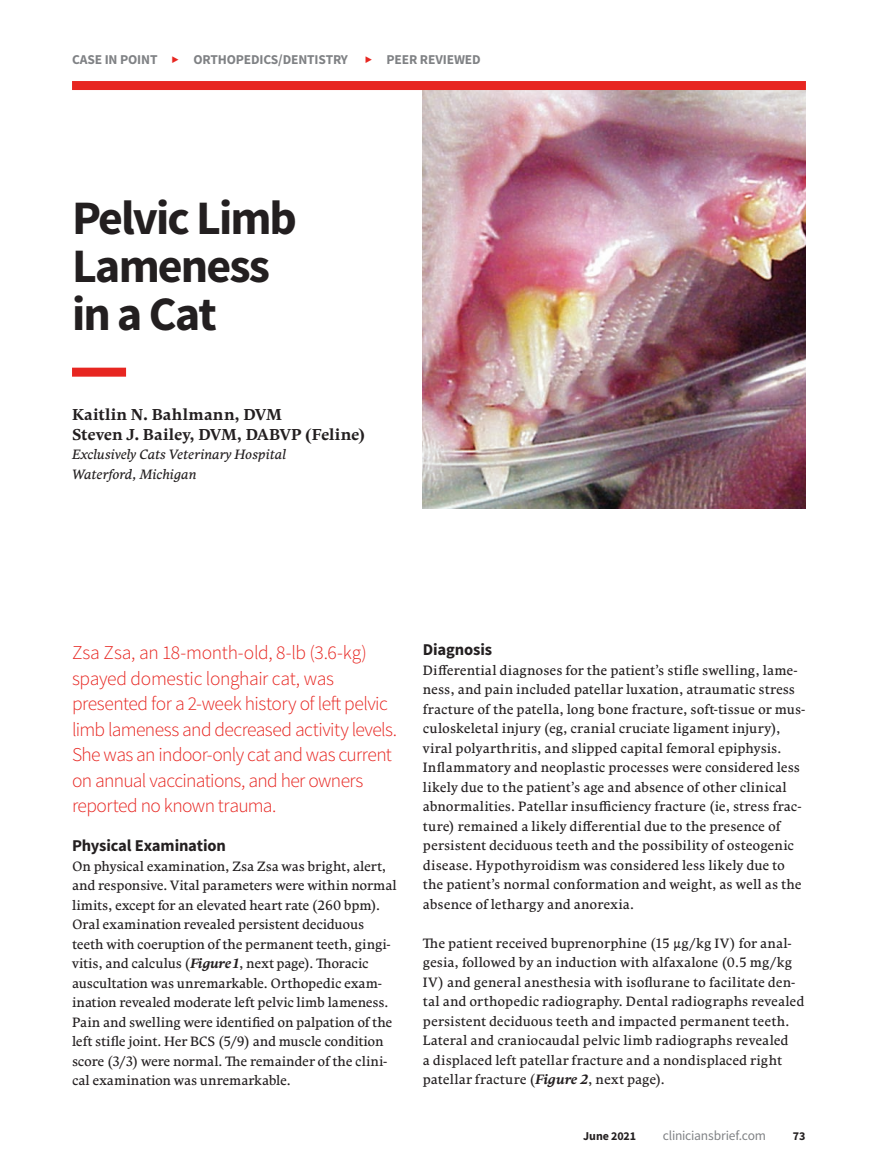
<style>
.page{position:relative;width:878px;height:1175px;background:#fff}
.page>*{position:absolute;margin:0;border:0;box-sizing:border-box;transform-origin:0 0}
.t1{font:700 48px/48px "Source Sans Pro";letter-spacing:-.04em;color:#231f20}
.t2{font:300 19.5px/25.5px "Source Sans Pro";letter-spacing:-.03em;color:#e72621}
.t3{font:700 16.5px "Source Sans Pro";letter-spacing:-.01em;color:#231f20}
.t4{font:700 15.75px/19.5px "Comenia Serif Pro";letter-spacing:.015em;color:#231f20}
.t5{font:13.5px/19.5px "Comenia Serif Pro";color:#231f20}
.t6{font:italic 13.5px/19.5px "Comenia Serif Pro";letter-spacing:.005em;color:#231f20}
.t7{font:700 13.5px "Source Sans Pro";letter-spacing:-.01em;color:#808285}
.t8{font:13.5px "Source Sans Pro";letter-spacing:-.015em;color:#808285}
.t9{font:700 12px "Source Sans Pro";color:#231f20}
.s1{font-weight:700;font-style:italic}
</style>
<div class="page">
<img style="left:423px;top:90px;width:383px;height:418px">
<div style="left:72px;top:81px;width:734px;height:9px;background:#e72621"></div>
<div style="left:72px;top:368px;width:54px;height:8px;background:#e72621"></div>
<p class="t7" style="left:72px;top:51px;width:87px">CASE IN POINT</p>
<p class="t7" style="left:193px;top:51px;width:156px">ORTHOPEDICS/DENTISTRY</p>
<p class="t7" style="left:386px;top:51px;width:96px">PEER REVIEWED</p>
<h1 class="t1" style="left:72px;top:196px;width:226px">Pelvic Limb<br>Lameness in a Cat</h1>
<p class="t4" style="left:72px;top:405px;width:294px">Kaitlin N. Bahlmann, DVM<br>Steven J. Bailey, DVM, DABVP (Feline)</p>
<p class="t6" style="left:72px;top:444px;width:215px">Exclusively Cats Veterinary Hospital<br>Waterford, Michigan</p>
<p class="t2" style="left:72px;top:640px;width:326px">Zsa Zsa, an 18-month-old, 8-lb (3.6-kg) spayed domestic longhair cat, was presented for a 2-week history of left pelvic limb lameness and decreased activity levels.<br>She was an indoor-only cat and was current on annual vaccinations, and her owners reported no known trauma.</p>
<p class="t3" style="left:72px;top:835px;width:155px">Physical Examination</p>
<p class="t5" style="left:72px;top:856px;width:326px">On physical examination, Zsa Zsa was bright, alert, and responsive. Vital parameters were within normal limits, except for an elevated heart rate (260 bpm).<br>Oral examination revealed persistent deciduous teeth with coeruption of the permanent teeth, gingi&shy;vitis, and calculus (<span class="s1">Figure 1</span>, next page). Thoracic auscultation was unremarkable. Orthopedic exam&shy;ination revealed moderate left pelvic limb lameness.<br>Pain and swelling were identified on palpation of the left stifle joint. Her BCS (5/9) and muscle condition score (3/3) were normal. The remainder of the clini&shy;cal examination was unremarkable.</p>
<p class="t3" style="left:423px;top:639px;width:71px">Diagnosis</p>
<p class="t5" style="left:423px;top:660px;width:384px">Differential diagnoses for the patient’s stifle swelling, lame&shy;ness, and pain included patellar luxation, atraumatic stress fracture of the patella, long bone fracture, soft-tissue or mus&shy;culoskeletal injury (eg, cranial cruciate ligament injury), viral polyarthritis, and slipped capital femoral epiphysis.<br>Inflammatory and neoplastic processes were considered less likely due to the patient’s age and absence of other clinical abnormalities. Patellar insufficiency fracture (ie, stress frac&shy;ture) remained a likely differential due to the presence of persistent deciduous teeth and the possibility of osteogenic disease. Hypothyroidism was considered less likely due to the patient’s normal conformation and weight, as well as the absence of lethargy and anorexia.</p>
<p class="t5" style="left:423px;top:933px;width:383px">The patient received buprenorphine (15 µg/kg IV) for anal&shy;gesia, followed by an induction with alfaxalone (0.5 mg/kg IV) and general anesthesia with isoflurane to facilitate den&shy;tal and orthopedic radiography. Dental radiographs revealed persistent deciduous teeth and impacted permanent teeth.<br>Lateral and craniocaudal pelvic limb radiographs revealed<br>a displaced left patellar fracture and a nondisplaced right patellar fracture (<span class="s1">Figure 2</span>, next page).</p>
<p class="t9" style="left:583px;top:1128px;width:54px">June 2021</p>
<p class="t8" style="left:662px;top:1127px;width:105px">cliniciansbrief.com</p>
<p class="t9" style="left:792px;top:1128px;width:14px">73</p>
</div>
